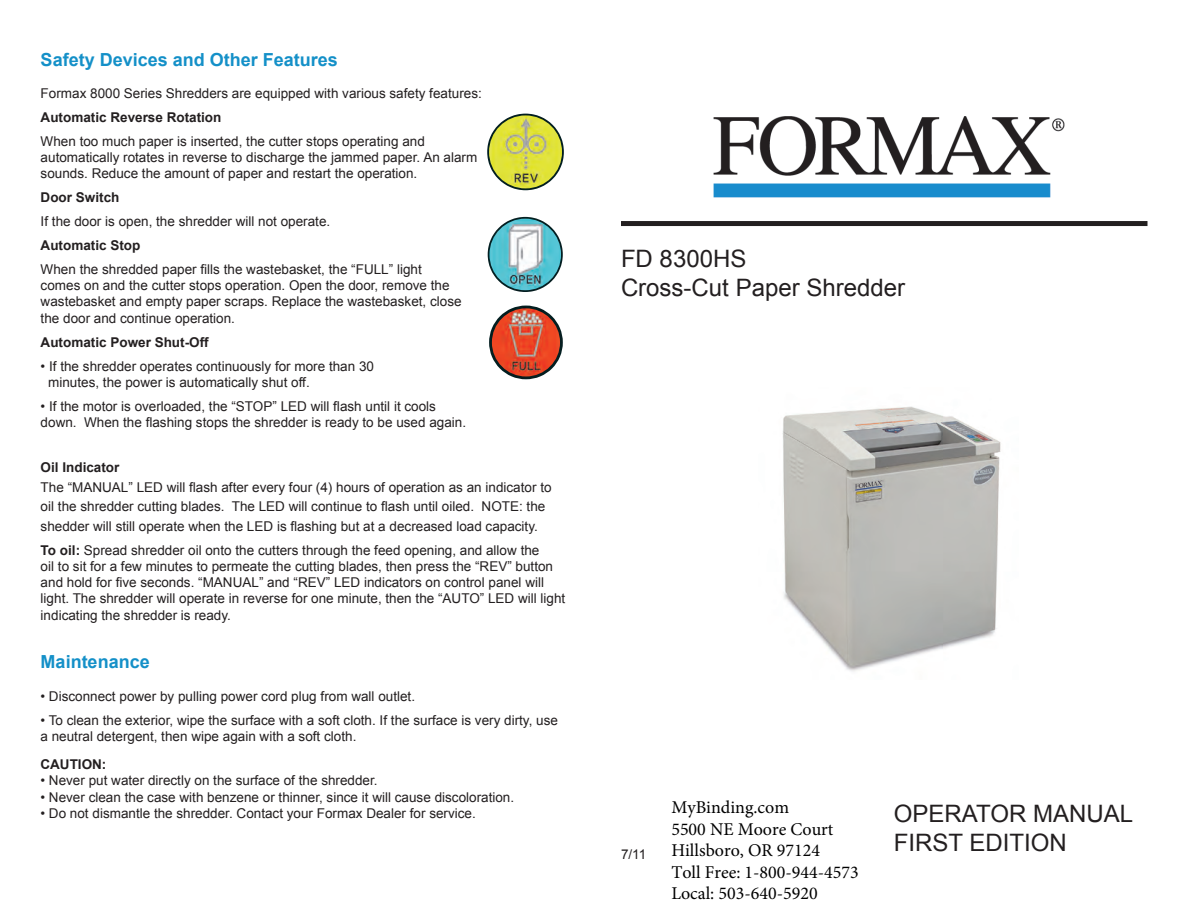
<style>
.page{position:relative;width:1188px;height:918px;background:#fff}
.page>*{position:absolute;margin:0;border:0;box-sizing:border-box;transform-origin:0 0}
.t1{font:24px "Arial";color:#231f20}
.t2{font:18px/21.6px "Minion Pro";color:#000}
.t3{font:700 18px "Arial";color:#1490c8}
.t4{font:13.5px/16.2px "Arial";color:#231f20}
.t5{font:700 13.5px "Arial";color:#231f20}
.s1{font-weight:700}
</style>
<div class="page">
<div style="left:621px;top:221px;width:527px;height:5px;border:2px solid #231f20"></div>
<img style="left:489px;top:306px;width:74px;height:73px">
<img style="left:492px;top:308px;width:68px;height:68px;border-radius:34px">
<img style="left:488px;top:217px;width:75px;height:75px">
<img style="left:489px;top:219px;width:72px;height:71px;border-radius:36px">
<img style="left:487px;top:114px;width:77px;height:76px">
<img style="left:489px;top:115px;width:73px;height:73px;border-radius:36px">
<img style="left:713px;top:116px;width:352px;height:82px">
<img style="left:782px;top:406px;width:219px;height:266px">
<p class="t3" style="left:41px;top:48px;width:299px">Safety Devices and Other Features</p>
<p class="t4" style="left:41px;top:85px;width:443px">Formax 8000 Series Shredders are equipped with various safety features:</p>
<p class="t5" style="left:41px;top:108px;width:182px">Automatic Reverse Rotation</p>
<p class="t4" style="left:41px;top:133px;width:438px">When too much paper is inserted, the cutter stops operating and automatically rotates in reverse to discharge the jammed paper. An alarm sounds. Reduce the amount of paper and restart the operation.</p>
<p class="t5" style="left:41px;top:188px;width:80px">Door Switch</p>
<p class="t4" style="left:41px;top:213px;width:291px">If the door is open, the shredder will not operate.</p>
<p class="t5" style="left:41px;top:236px;width:101px">Automatic Stop</p>
<p class="t4" style="left:41px;top:261px;width:422px">When the shredded paper fills the wastebasket, the “FULL” light comes on and the cutter stops operation. Open the door, remove the wastebasket and empty paper scraps. Replace the wastebasket, close the door and continue operation.</p>
<p class="t5" style="left:41px;top:333px;width:170px">Automatic Power Shut-Off</p>
<p class="t4" style="left:41px;top:358px;width:335px">• If the shredder operates continuously for more than 30</p>
<p class="t4" style="left:48px;top:374px;width:263px">minutes, the power is automatically shut off.</p>
<p class="t4" style="left:41px;top:398px;width:427px">• If the motor is overloaded, the “STOP” LED will flash until it cools down. When the flashing stops the shredder is ready to be used again.</p>
<p class="t5" style="left:41px;top:459px;width:80px">Oil Indicator</p>
<p class="t4" style="left:41px;top:478px;width:512px;line-height:19.5px">The “MANUAL” LED will flash after every four (4) hours of operation as an indicator to oil the shredder cutting blades. The LED will continue to flash until oiled. NOTE: the shedder will still operate when the LED is flashing but at a decreased load capacity.</p>
<p class="t4" style="left:41px;top:542px;width:526px"><span class="s1">To oil:</span> Spread shredder oil onto the cutters through the feed opening, and allow the<br>oil to sit for a few minutes to permeate the cutting blades, then press the “REV” button and hold for five seconds. “MANUAL” and “REV” LED indicators on control panel will light. The shredder will operate in reverse for one minute, then the “AUTO” LED will light indicating the shredder is ready.</p>
<p class="t3" style="left:41px;top:650px;width:111px">Maintenance</p>
<p class="t4" style="left:40px;top:688px;width:376px">• Disconnect power by pulling power cord plug from wall outlet.</p>
<p class="t4" style="left:40px;top:712px;width:519px">• To clean the exterior, wipe the surface with a soft cloth. If the surface is very dirty, use a neutral detergent, then wipe again with a soft cloth.</p>
<p class="t5" style="left:40px;top:756px;width:67px">CAUTION:</p>
<p class="t4" style="left:40px;top:773px;width:339px">• Never put water directly on the surface of the shredder.</p>
<p class="t4" style="left:40px;top:789px;width:475px">• Never clean the case with benzene or thinner, since it will cause discoloration.</p>
<p class="t4" style="left:40px;top:805px;width:437px">• Do not dismantle the shredder. Contact your Formax Dealer for service.</p>
<p class="t1" style="left:621px;top:243px;width:127px">FD 8300HS</p>
<p class="t1" style="left:621px;top:272px;width:286px">Cross-Cut Paper Shredder</p>
<p class="t4" style="left:621px;top:846px;width:27px">7/11</p>
<h2 class="t2" style="left:671px;top:796px;width:189px">MyBinding.com<br>5500 NE Moore Court<br>Hillsboro, OR 97124<br>Toll Free: 1-800-944-4573<br>Local: 503-640-5920</h2>
<p class="t1" style="left:894px;top:798px;width:241px">OPERATOR MANUAL</p>
<p class="t1" style="left:894px;top:827px;width:174px">FIRST EDITION</p>
</div>
